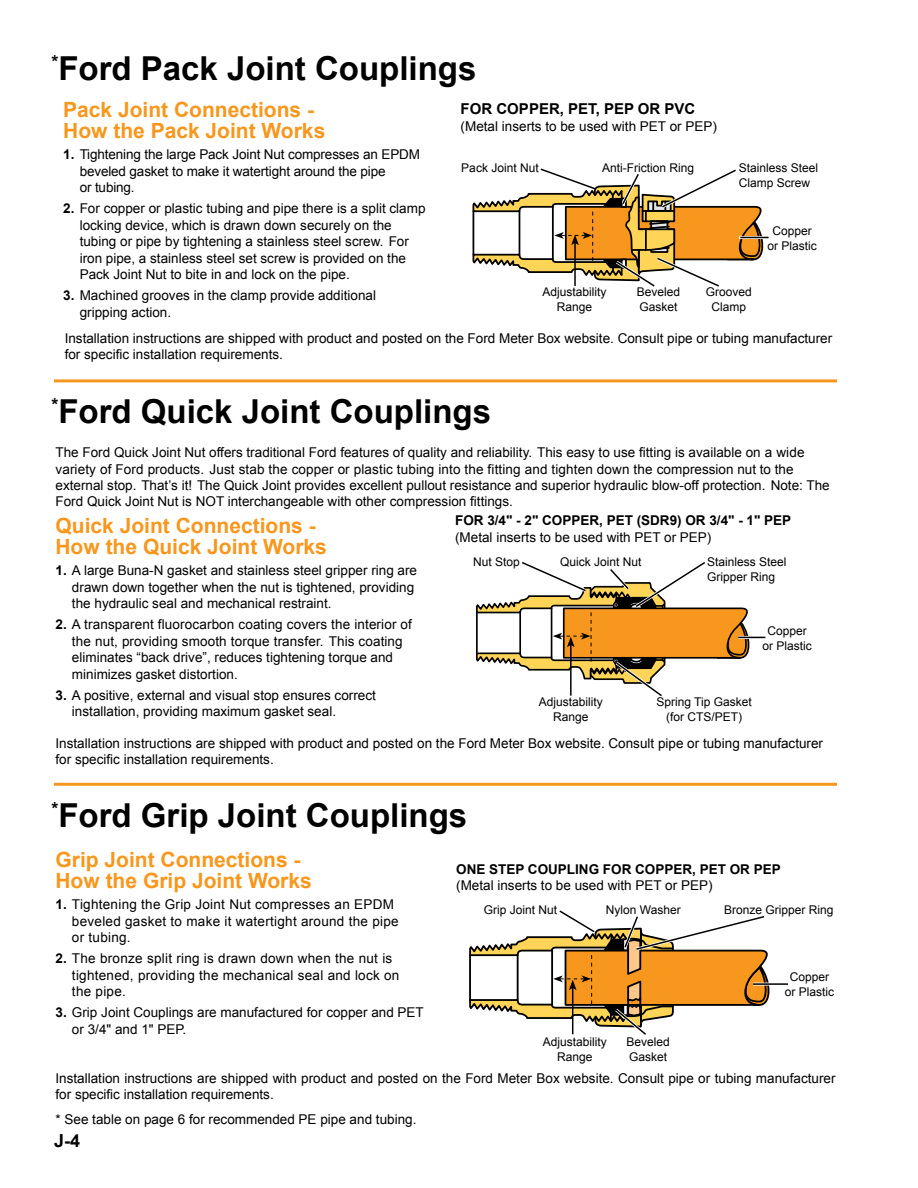
<style>
.page{position:relative;width:918px;height:1188px;background:#fff}
.page>*{position:absolute;margin:0;border:0;box-sizing:border-box;transform-origin:0 0}
.t1{font:700 33px "Arial";color:#000}
.t2{font:700 21px/21px "Arial";color:#f8971d}
.t3{font:700 18px "Arial";color:#000}
.t4{font:700 15px "Arial";color:#000}
.t5{font:13.5px/16.5px "Arial";color:#000}
.t6{font:13.5px/16.5px "Arial";letter-spacing:.02em;color:#000}
.t7{font:700 13.5px "Arial";color:#000}
.t8{font:12px/15px "Arial";color:#000;text-align:center}
.s1{font-weight:700}
</style>
<div class="page">
<hr style="left:54px;top:379px;width:783px;height:3px;background:#f8971d">
<hr style="left:54px;top:783px;width:783px;height:3px;background:#f8971d">
<hr style="left:753px;top:983px;width:35px;height:2px;background:#000">
<svg style="left:473px;top:168px;width:296px;height:119px"></svg>
<svg style="left:476px;top:562px;width:289px;height:135px"></svg>
<svg style="left:469px;top:910px;width:301px;height:125px"></svg>
<h1 class="t1" style="left:51px;top:46px;width:427px"><sup>*</sup>Ford Pack Joint Couplings</h1>
<p class="t4" style="left:461px;top:99px;width:236px">FOR COPPER, PET, PEP OR PVC</p>
<p class="t5" style="left:461px;top:118px;width:258px">(Metal inserts to be used with PET or PEP)</p>
<h2 class="t2" style="left:63px;top:100px;width:264px">Pack Joint Connections -<br>How the Pack Joint Works</h2>
<p class="t5" style="left:80px;top:146px;width:342px;text-indent:-16px"><span class="s1">1.</span> Tightening the large Pack Joint Nut compresses an EPDM beveled gasket to make it watertight around the pipe<br>or tubing.</p>
<p class="t5" style="left:80px;top:200px;width:347px;text-indent:-16px"><span class="s1">2.</span> For copper or plastic tubing and pipe there is a split clamp locking device, which is drawn down securely on the tubing or pipe by tightening a stainless steel screw. For iron pipe, a stainless steel set screw is provided on the Pack Joint Nut to bite in and lock on the pipe.</p>
<p class="t5" style="left:80px;top:287px;width:298px;text-indent:-16px"><span class="s1">3.</span> Machined grooves in the clamp provide additional gripping action.</p>
<p class="t8" style="left:739px;top:161px;width:81px;text-align:left">Stainless Steel<br>Clamp Screw</p>
<p class="t8" style="left:461px;top:161px;width:79px">Pack Joint Nut</p>
<p class="t8" style="left:602px;top:161px;width:94px">Anti-Friction Ring</p>
<p class="t8" style="left:767px;top:223px;width:51px">Copper or Plastic</p>
<p class="t8" style="left:637px;top:285px;width:45px;text-align:left">Beveled<br>Gasket</p>
<p class="t8" style="left:706px;top:285px;width:48px">Grooved<br>Clamp</p>
<p class="t8" style="left:543px;top:285px;width:66px">Adjustability<br>Range</p>
<p class="t5" style="left:65px;top:330px;width:769px">Installation instructions are shipped with product and posted on the Ford Meter Box website. Consult pipe or tubing manufacturer for specific installation requirements.</p>
<h1 class="t1" style="left:51px;top:389px;width:441px"><sup>*</sup>Ford Quick Joint Couplings</h1>
<p class="t5" style="left:56px;top:445px;width:776px">The Ford Quick Joint Nut offers traditional Ford features of quality and reliability. This easy to use fitting is available on a wide variety of Ford products. Just stab the copper or plastic tubing into the fitting and tighten down the compression nut to the external stop. That’s it! The Quick Joint provides excellent pullout resistance and superior hydraulic blow-off protection. Note: The Ford Quick Joint Nut is NOT interchangeable with other compression fittings.</p>
<p class="t7" style="left:455px;top:512px;width:338px">FOR 3/4" - 2" COPPER, PET (SDR9) OR 3/4" - 1" PEP</p>
<p class="t5" style="left:455px;top:529px;width:258px">(Metal inserts to be used with PET or PEP)</p>
<h2 class="t2" style="left:56px;top:516px;width:273px">Quick Joint Connections -<br>How the Quick Joint Works</h2>
<p class="t5" style="left:72px;top:562px;width:347px;text-indent:-16px"><span class="s1">1.</span> A large Buna-N gasket and stainless steel gripper ring are drawn down together when the nut is tightened, providing the hydraulic seal and mechanical restraint.</p>
<p class="t5" style="left:72px;top:616px;width:341px;text-indent:-16px"><span class="s1">2.</span> A transparent fluorocarbon coating covers the interior of the nut, providing smooth torque transfer. This coating eliminates “back drive”, reduces tightening torque and minimizes gasket distortion.</p>
<p class="t5" style="left:72px;top:687px;width:305px;text-indent:-16px"><span class="s1">3.</span> A positive, external and visual stop ensures correct installation, providing maximum gasket seal.</p>
<p class="t8" style="left:473px;top:555px;width:48px">Nut Stop</p>
<p class="t8" style="left:560px;top:555px;width:83px">Quick Joint Nut</p>
<p class="t8" style="left:707px;top:555px;width:81px;text-align:left">Stainless Steel<br>Gripper Ring</p>
<p class="t8" style="left:763px;top:623px;width:51px">Copper or Plastic</p>
<p class="t8" style="left:656px;top:694px;width:97px">Spring Tip Gasket (for CTS/PET)</p>
<p class="t8" style="left:539px;top:694px;width:66px">Adjustability<br>Range</p>
<p class="t5" style="left:56px;top:735px;width:769px">Installation instructions are shipped with product and posted on the Ford Meter Box website. Consult pipe or tubing manufacturer for specific installation requirements.</p>
<h1 class="t1" style="left:51px;top:793px;width:417px"><sup>*</sup>Ford Grip Joint Couplings</h1>
<p class="t7" style="left:456px;top:860px;width:326px">ONE STEP COUPLING FOR COPPER, PET OR PEP</p>
<p class="t5" style="left:456px;top:877px;width:258px">(Metal inserts to be used with PET or PEP)</p>
<h2 class="t2" style="left:56px;top:849px;width:258px;line-height:21.8px">Grip Joint Connections -<br>How the Grip Joint Works</h2>
<p class="t6" style="left:72px;top:897px;width:328px;text-indent:-16px"><span class="s1">1.</span> Tightening the Grip Joint Nut compresses an EPDM beveled gasket to make it watertight around the pipe or tubing.</p>
<p class="t6" style="left:72px;top:951px;width:329px;text-indent:-16px"><span class="s1">2.</span> The bronze split ring is drawn down when the nut is tightened, providing the mechanical seal and lock on the pipe.</p>
<p class="t5" style="left:72px;top:1005px;width:353px;text-indent:-16px"><span class="s1">3.</span> Grip Joint Couplings are manufactured for copper and PET or 3/4" and 1" PEP.</p>
<p class="t5" style="left:56px;top:1070px;width:782px">Installation instructions are shipped with product and posted on the Ford Meter Box website. Consult pipe or tubing manufacturer for specific installation requirements.</p>
<p class="t5" style="left:56px;top:1112px;width:360px">* See table on page 6 for recommended PE pipe and tubing.</p>
<p class="t8" style="left:484px;top:903px;width:75px">Grip Joint Nut</p>
<p class="t8" style="left:606px;top:903px;width:76px">Nylon Washer</p>
<p class="t8" style="left:724px;top:903px;width:111px">Bronze Gripper Ring</p>
<p class="t8" style="left:785px;top:970px;width:51px">Copper or Plastic</p>
<p class="t8" style="left:543px;top:1034px;width:66px">Adjustability<br>Range</p>
<p class="t8" style="left:627px;top:1034px;width:45px;text-align:left">Beveled<br>Gasket</p>
<h3 class="t3" style="left:54px;top:1129px;width:28px">J-4</h3>
</div>
